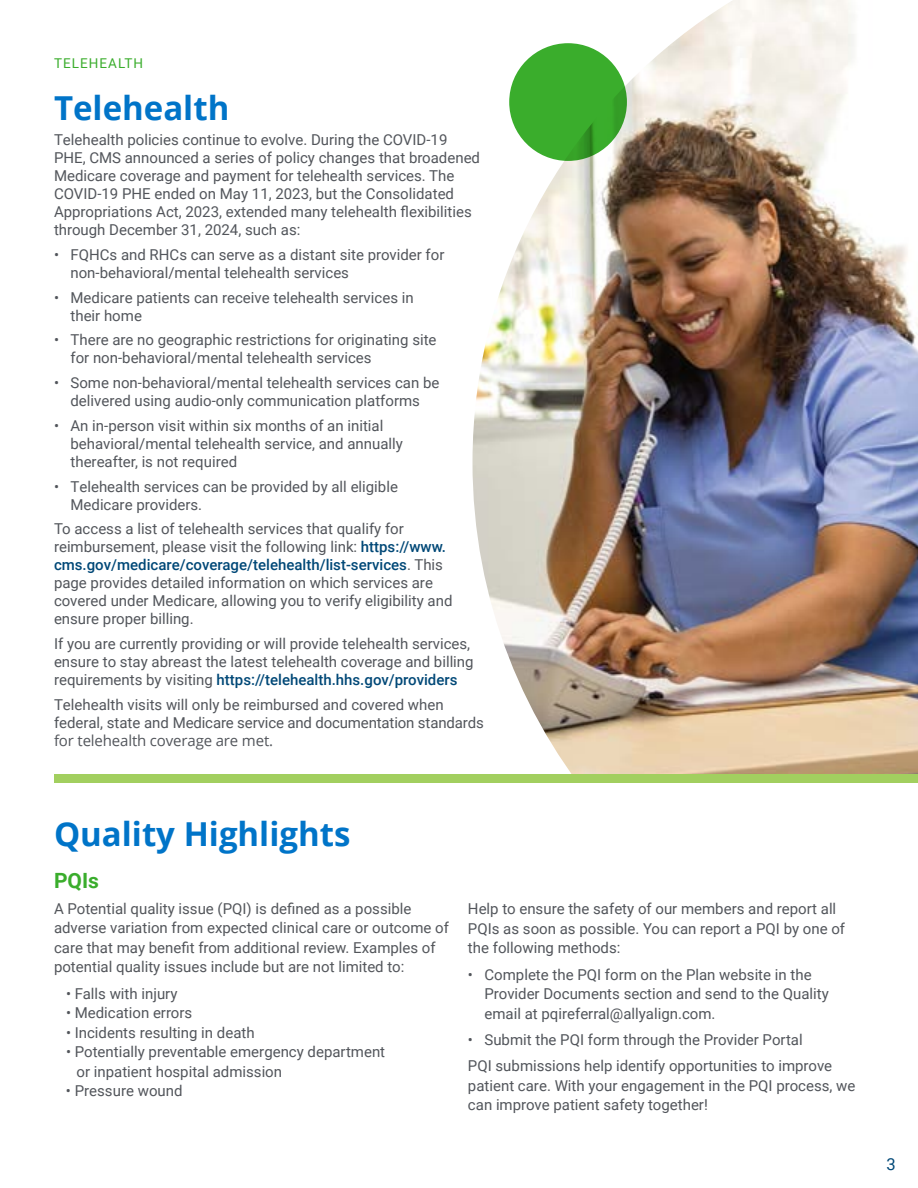
<style>
.page{position:relative;width:918px;height:1188px;background:#fff}
.page>*{position:absolute;margin:0;border:0;box-sizing:border-box;transform-origin:0 0}
.t1{font:700 33px "Open Sans";color:#0074c8}
.t2{font:700 21px "Roboto";color:#3aad2c}
.t3{font:16.5px "Roboto";color:#004877}
.t4{font:15px/18px "Roboto";color:#52555b}
.t5{font:15px/19.5px "Roboto";color:#53565b}
.t6{font:15px "Open Sans";letter-spacing:-.01em;color:#52555b}
.t7{font:13.5px "Roboto";letter-spacing:.075em;color:#3aad2c}
.s1{font-weight:500;color:#004877}
</style>
<div class="page">
<img style="left:472px;top:0;width:446px;height:774px">
<div style="left:54px;top:774px;width:864px;height:9px;background:#a2cf5f"></div>
<div style="left:509px;top:43px;width:118px;height:118px;background:#3aad2c;border-radius:50%"></div>
<p class="t7" style="left:54px;top:54px;width:91px">TELEHEALTH</p>
<h1 class="t1" style="left:54px;top:85px;width:177px">Telehealth</h1>
<p class="t4" style="left:54px;top:130px;width:428px">Telehealth policies continue to evolve. During the COVID-19<br>PHE, CMS announced a series of policy changes that broadened Medicare coverage and payment for telehealth services. The COVID-19 PHE ended on May 11, 2023, but the Consolidated Appropriations Act, 2023, extended many telehealth flexibilities through December 31, 2024, such as:</p>
<p class="t4" style="left:70px;top:245px;width:375px;text-indent:-16px">• FQHCs and RHCs can serve as a distant site provider for non-behavioral/mental telehealth services</p>
<p class="t4" style="left:71px;top:288px;width:345px;text-indent:-17px">• Medicare patients can receive telehealth services in their home</p>
<p class="t4" style="left:71px;top:330px;width:368px;text-indent:-16px">• There are no geographic restrictions for originating site for non-behavioral/mental telehealth services</p>
<p class="t4" style="left:54px;top:373px;width:387px;text-align:center">• Some non-behavioral/mental telehealth services can be delivered using audio-only communication platforms</p>
<p class="t4" style="left:71px;top:416px;width:334px;text-indent:-16px">• An in-person visit within six months of an initial behavioral/mental telehealth service, and annually thereafter, is not required</p>
<p class="t4" style="left:71px;top:477px;width:329px;text-indent:-16px">• Telehealth services can be provided by all eligible<br>Medicare providers.</p>
<p class="t4" style="left:54px;top:519px;width:400px">To access a list of telehealth services that qualify for reimbursement, please visit the following link: <span class="s1">https://www. cms.gov/medicare/coverage/telehealth/list-services</span>. This page provides detailed information on which services are covered under Medicare, allowing you to verify eligibility and ensure proper billing.</p>
<p class="t4" style="left:54px;top:634px;width:421px">If you are currently providing or will provide telehealth services, ensure to stay abreast the latest telehealth coverage and billing requirements by visiting <span class="s1">https://telehealth.hhs.gov/providers</span></p>
<p class="t4" style="left:54px;top:695px;width:431px">Telehealth visits will only be reimbursed and covered when federal, state and Medicare service and documentation standards</p>
<p class="t6" style="left:54px;top:730px;width:221px">for telehealth coverage are met.</p>
<h1 class="t1" style="left:54px;top:811px;width:298px">Quality Highlights</h1>
<h2 class="t2" style="left:54px;top:865px;width:46px">PQIs</h2>
<p class="t5" style="left:54px;top:898px;width:396px">A Potential quality issue (PQI) is defined as a possible adverse variation from expected clinical care or outcome of care that may benefit from additional review. Examples of potential quality issues include but are not limited to:</p>
<p class="t4" style="left:66px;top:984px;width:113px">• Falls with injury</p>
<p class="t4" style="left:66px;top:1003px;width:128px">• Medication errors</p>
<p class="t4" style="left:66px;top:1023px;width:190px">• Incidents resulting in death</p>
<p class="t4" style="left:76px;top:1041px;width:310px;line-height:19.5px;text-indent:-10px">• Potentially preventable emergency department or inpatient hospital admission</p>
<p class="t4" style="left:66px;top:1081px;width:118px">• Pressure wound</p>
<p class="t4" style="left:468px;top:899px;width:379px;line-height:19.5px">Help to ensure the safety of our members and report all<br>PQIs as soon as possible. You can report a PQI by one of the following methods:</p>
<p class="t4" style="left:484px;top:964px;width:346px;line-height:19.5px;text-indent:-16px">• Complete the PQI form on the Plan website in the<br>Provider Documents section and send to the Quality email at pqireferral@allyalign.com.</p>
<p class="t4" style="left:468px;top:1026px;width:366px;line-height:26.2px">• Submit the PQI form through the Provider Portal<br>PQI submissions help identify opportunities to improve</p>
<p class="t4" style="left:468px;top:1075px;width:389px;line-height:19.5px">patient care. With your engagement in the PQI process, we can improve patient safety together!</p>
<p class="t3" style="left:886px;top:1152px;width:11px">3</p>
</div>
